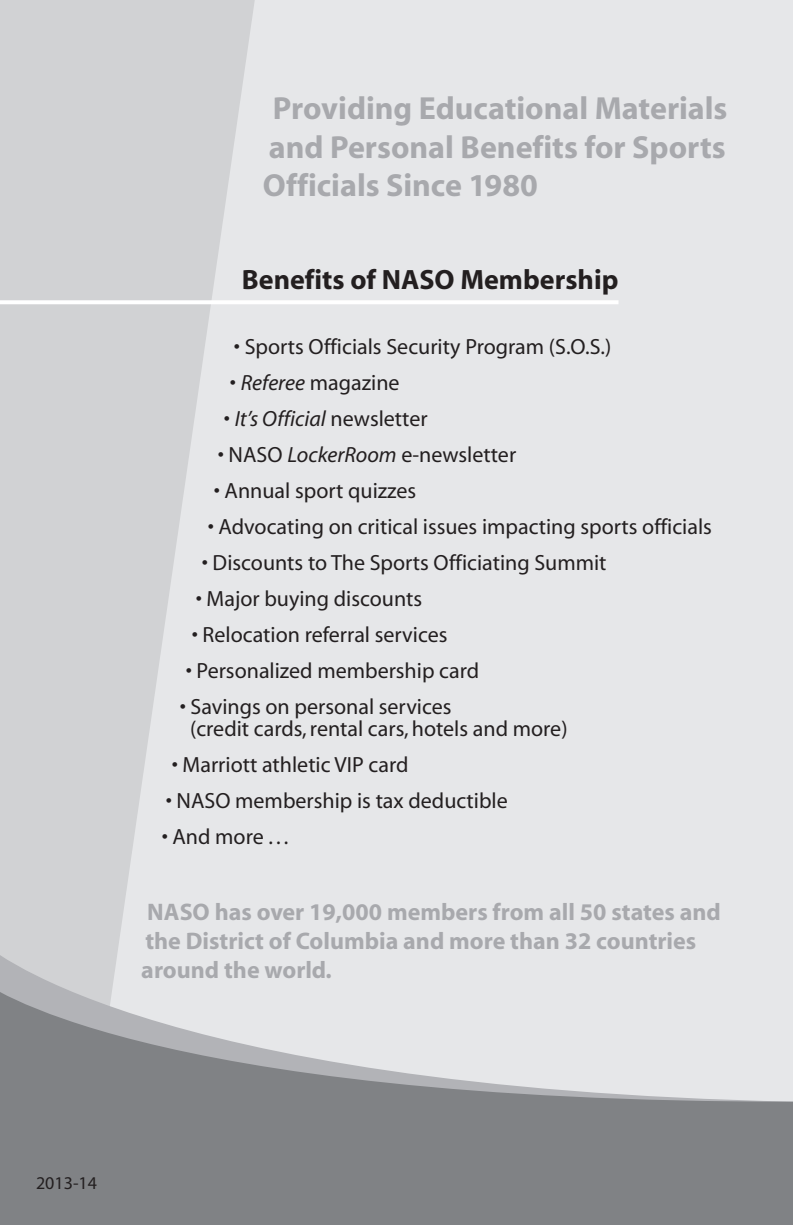
<style>
.page{position:relative;width:793px;height:1225px;background:#fff}
.page>*{position:absolute;margin:0;border:0;box-sizing:border-box;transform-origin:0 0}
.t1{font:700 32px/38.4px "Myriad";color:#a8a9ad;text-align:justify}
.t2{font:700 28px "Myriad";color:#231f20}
.t3{font:700 24px/28.8px "Myriad";color:#a8a9ad}
.t4{font:22px/22px "Myriad";color:#231f20}
.t5{font:italic 22px "Myriad";color:#231f20}
.t6{font:18px "Myriad";color:#231f20}
.s1{font-style:italic}
.s2{font-style:normal}
</style>
<div class="page">
<div style="left:257px;top:0;width:535px;height:941px;background:#e6e7e9"></div>
<svg style="left:0;top:0;width:257px;height:941px;background:#d6d7d9"></svg>
<svg style="left:0;top:941px;width:792px;height:39px;background:#e2e3e5"></svg>
<svg style="left:0;top:980px;width:792px;height:244px;background:#a3a4a7"></svg>
<hr style="left:0;top:300px;width:618px;height:4px;background:#fff">
<h1 class="t1" style="left:263px;top:90px;width:466px;text-indent:10px">Providing Educational Materials and Personal Benefits for Sports Officials Since 1980</h1>
<p class="t2" style="left:242px;top:265px;width:378px">Benefits of NASO Membership</p>
<p class="t4" style="left:234px;top:336px;width:379px">• Sports Officials Security Program (S.O.S.)</p>
<p class="t4" style="left:230px;top:372px;width:171px">• <span class="s1">Referee</span> magazine</p>
<p class="t5" style="left:224px;top:410px;width:205px"><span class="s2">•</span> It’s Official <span class="s2">newsletter</span></p>
<p class="t4" style="left:218px;top:444px;width:300px">• NASO <span class="s1">LockerRoom</span> e-newsletter</p>
<p class="t4" style="left:214px;top:480px;width:204px">• Annual sport quizzes</p>
<p class="t4" style="left:208px;top:516px;width:505px">• Advocating on critical issues impacting sports officials</p>
<p class="t4" style="left:201px;top:552px;width:406px">• Discounts to The Sports Officiating Summit</p>
<p class="t4" style="left:195px;top:588px;width:228px">• Major buying discounts</p>
<p class="t4" style="left:191px;top:624px;width:257px">• Relocation referral services</p>
<p class="t4" style="left:185px;top:660px;width:295px">• Personalized membership card</p>
<p class="t4" style="left:190px;top:696px;width:379px;text-indent:-10px">• Savings on personal services<br>(credit cards, rental cars, hotels and more)</p>
<p class="t4" style="left:171px;top:754px;width:238px">• Marriott athletic VIP card</p>
<p class="t4" style="left:165px;top:790px;width:343px">• NASO membership is tax deductible</p>
<p class="t4" style="left:161px;top:826px;width:128px">• And more . . .</p>
<p class="t3" style="left:141px;top:898px;width:580px">NASO has over 19,000 members from all 50 states and the District of Columbia and more than 32 countries around the world.</p>
<p class="t6" style="left:36px;top:1173px;width:62px">2013-14</p>
</div>
